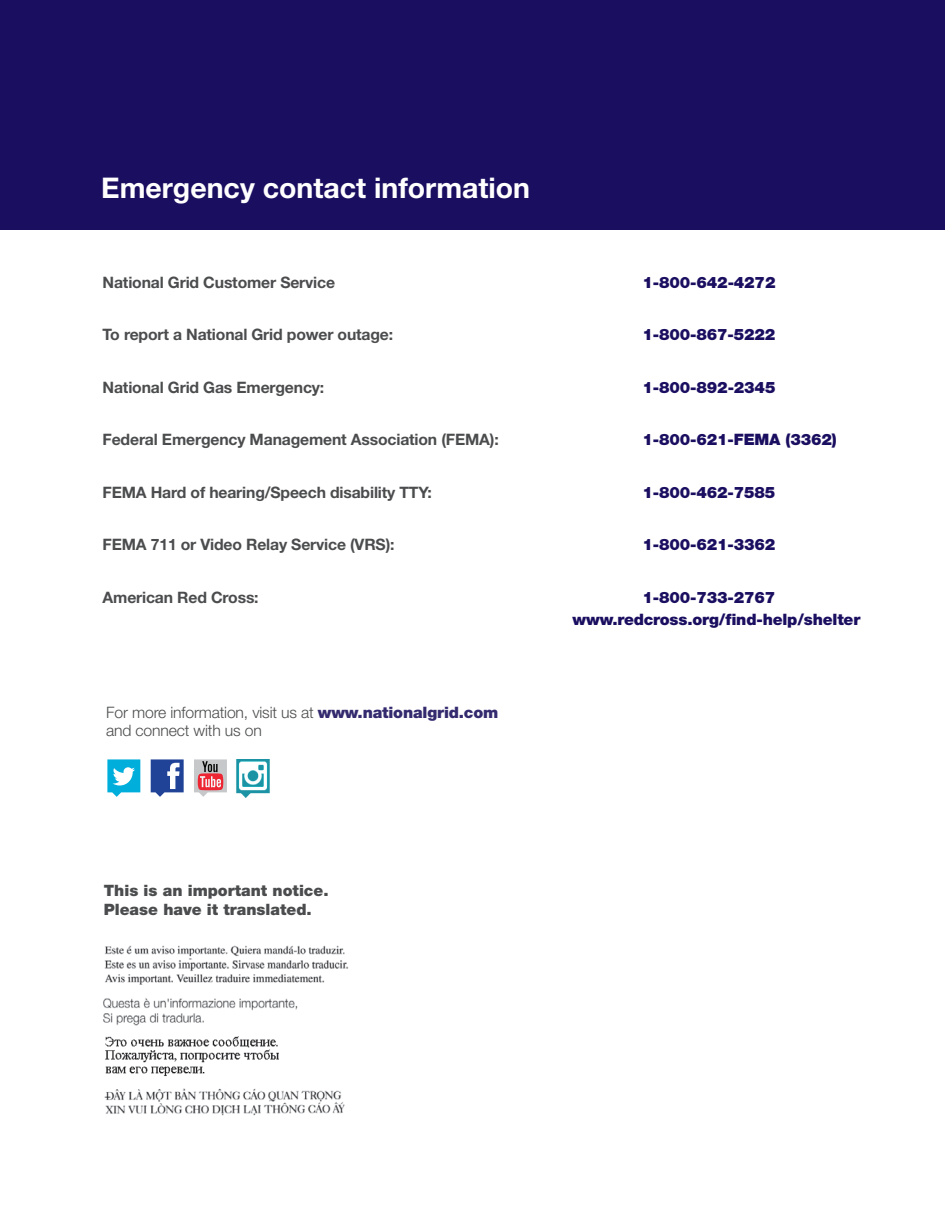
<style>
.page{position:relative;width:945px;height:1215px;background:#fff}
.page>*{position:absolute;margin:0;border:0;box-sizing:border-box;transform-origin:0 0}
.t1{font:700 28.5px "Helvetica Neue LT Std";color:#fff}
.t2{font:700 15.75px "Helvetica Neue LT Std";letter-spacing:-.01em;color:#4b4c4d}
.t3{font:900 15.75px/22.5px "Helvetica Neue LT Std";letter-spacing:-.01em;color:#1a0e60}
.t4{font:300 15.75px/18px "Helvetica Neue LT Std";letter-spacing:-.01em;color:#4b4c4d}
.t5{font:900 15.75px/18.8px "Helvetica Neue LT Std";color:#4b4c4d}
.s1{font-weight:900;color:#342b6f}
</style>
<div class="page">
<div style="left:0;top:0;width:945px;height:230px;background:#1a0e60"></div>
<img style="left:104px;top:945px;width:244px;height:40px">
<img style="left:104px;top:1088px;width:241px;height:28px">
<img style="left:105px;top:1037px;width:174px;height:39px">
<img style="left:103px;top:998px;width:195px;height:28px">
<svg style="left:107px;top:759px;width:33px;height:38px"></svg>
<svg style="left:151px;top:759px;width:33px;height:38px"></svg>
<svg style="left:194px;top:759px;width:33px;height:38px"></svg>
<img style="left:236px;top:760px;width:34px;height:37px">
<h1 class="t1" style="left:101px;top:170px;width:430px">Emergency contact information</h1>
<p class="t2" style="left:103px;top:272px;width:234px">National Grid Customer Service</p>
<p class="t3" style="left:643px;top:271px;width:134px">1-800-642-4272</p>
<p class="t2" style="left:103px;top:325px;width:292px">To report a National Grid power outage:</p>
<p class="t3" style="left:643px;top:323px;width:134px">1-800-867-5222</p>
<p class="t2" style="left:103px;top:377px;width:223px">National Grid Gas Emergency:</p>
<p class="t3" style="left:643px;top:376px;width:134px">1-800-892-2345</p>
<p class="t2" style="left:103px;top:430px;width:398px">Federal Emergency Management Association (FEMA):</p>
<p class="t3" style="left:643px;top:428px;width:196px">1-800-621-FEMA (3362)</p>
<p class="t2" style="left:103px;top:482px;width:331px">FEMA Hard of hearing/Speech disability TTY:</p>
<p class="t3" style="left:643px;top:481px;width:134px">1-800-462-7585</p>
<p class="t2" style="left:103px;top:535px;width:293px">FEMA 711 or Video Relay Service (VRS):</p>
<p class="t3" style="left:643px;top:533px;width:134px">1-800-621-3362</p>
<p class="t2" style="left:103px;top:587px;width:158px">American Red Cross:</p>
<p class="t3" style="left:573px;top:586px;width:289px;text-indent:70px">1-800-733-2767 www.redcross.org/find-help/shelter</p>
<p class="t4" style="left:106px;top:703px;width:394px">For more information, visit us at <span class="s1">www.nationalgrid.com </span>and connect with us on</p>
<p class="t5" style="left:104px;top:881px;width:226px">This is an important notice.<br>Please have it translated.</p>
</div>
